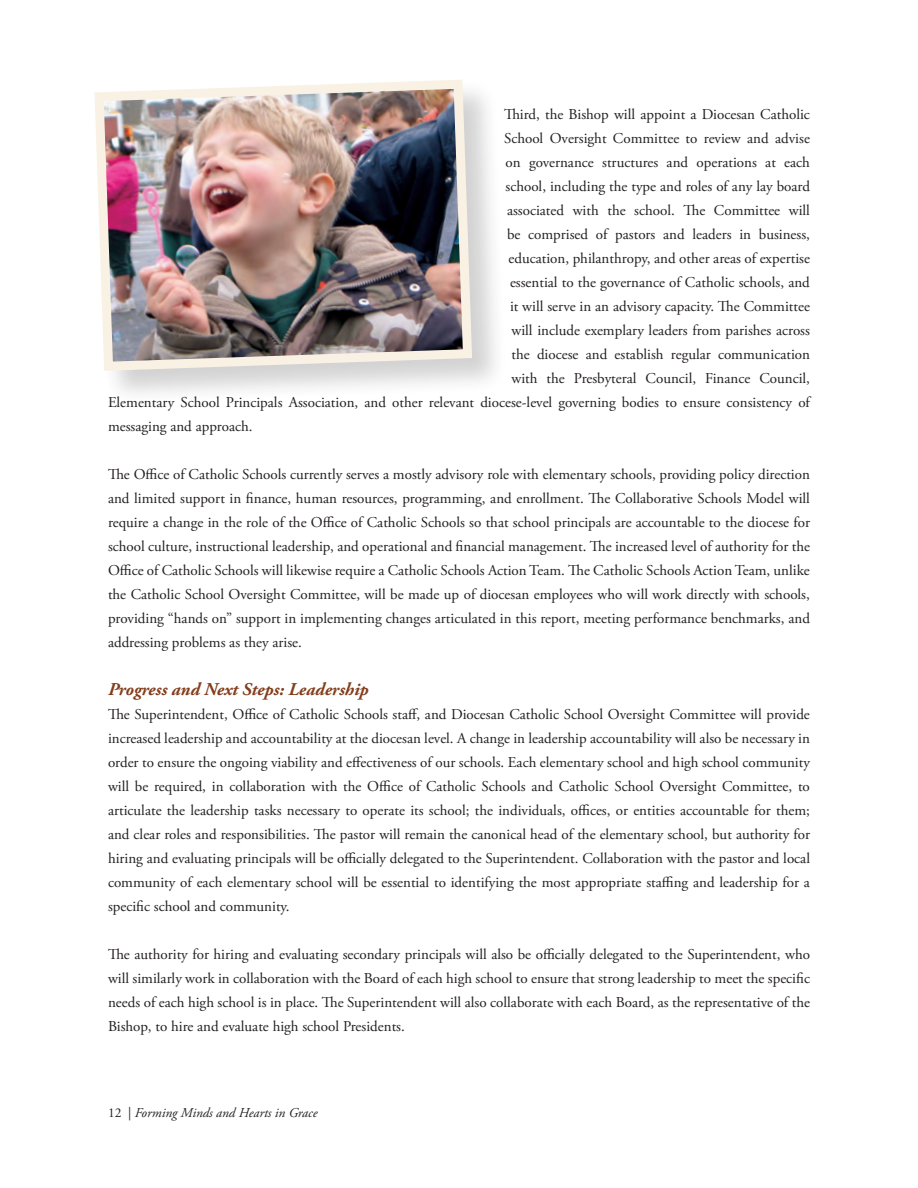
<style>
.page{position:relative;width:918px;height:1188px;background:#fff}
.page>*{position:absolute;margin:0;border:0;box-sizing:border-box;transform-origin:0 0}
.t1{font:italic 700 18px "Adobe Garamond Pro";color:#833d1b}
.t2{font:15px/24px "Adobe Garamond Pro";color:#231f20;text-align:justify}
.t3{font:italic 13.5px "Adobe Garamond Pro";color:#231f20}
.s1{font-style:normal}
</style>
<div class="page">
<div style="left:94px;top:79px;width:413px;height:327px;background:#231f20;opacity:.2"></div>
<img style="left:94px;top:79px;width:383px;height:297px">
<p class="t2" style="left:504px;top:103px;width:307px">Third, the Bishop will appoint a Diocesan Catholic</p>
<p class="t2" style="left:504px;top:127px;width:307px">School Oversight Committee to review and advise</p>
<p class="t2" style="left:506px;top:151px;width:306px">on governance structures and operations at each</p>
<p class="t2" style="left:506px;top:175px;width:306px">school, including the type and roles of any lay board</p>
<p class="t2" style="left:507px;top:199px;width:305px">associated with the school. The Committee will</p>
<p class="t2" style="left:507px;top:223px;width:304px">be comprised of pastors and leaders in business,</p>
<p class="t2" style="left:508px;top:247px;width:303px">education, philanthropy, and other areas of expertise</p>
<p class="t2" style="left:510px;top:271px;width:301px">essential to the governance of Catholic schools, and</p>
<p class="t2" style="left:510px;top:295px;width:302px">it will serve in an advisory capacity. The Committee</p>
<p class="t2" style="left:512px;top:319px;width:300px">will include exemplary leaders from parishes across</p>
<p class="t2" style="left:512px;top:343px;width:300px">the diocese and establish regular communication</p>
<p class="t2" style="left:512px;top:367px;width:300px">with the Presbyteral Council, Finance Council,</p>
<p class="t2" style="left:108px;top:391px;width:704px">Elementary School Principals Association, and other relevant diocese-level governing bodies to ensure consistency of</p>
<p class="t2" style="left:108px;top:415px;width:146px">messaging and approach.</p>
<p class="t2" style="left:108px;top:463px;width:704px">The Office of Catholic Schools currently serves a mostly advisory role with elementary schools, providing policy direction and limited support in finance, human resources, programming, and enrollment. The Collaborative Schools Model will require a change in the role of the Office of Catholic Schools so that school principals are accountable to the diocese for school culture, instructional leadership, and operational and financial management. The increased level of authority for the Office of Catholic Schools will likewise require a Catholic Schools Action Team. The Catholic Schools Action Team, unlike the Catholic School Oversight Committee, will be made up of diocesan employees who will work directly with schools, providing “hands on” support in implementing changes articulated in this report, meeting performance benchmarks, and addressing problems as they arise.</p>
<p class="t1" style="left:108px;top:679px;width:262px">Progress and Next Steps: Leadership</p>
<p class="t2" style="left:108px;top:703px;width:704px">The Superintendent, Office of Catholic Schools staff, and Diocesan Catholic School Oversight Committee will provide increased leadership and accountability at the diocesan level. A change in leadership accountability will also be necessary in order to ensure the ongoing viability and effectiveness of our schools. Each elementary school and high school community will be required, in collaboration with the Office of Catholic Schools and Catholic School Oversight Committee, to articulate the leadership tasks necessary to operate its school; the individuals, offices, or entities accountable for them; and clear roles and responsibilities. The pastor will remain the canonical head of the elementary school, but authority for hiring and evaluating principals will be officially delegated to the Superintendent. Collaboration with the pastor and local community of each elementary school will be essential to identifying the most appropriate staffing and leadership for a specific school and community.</p>
<p class="t2" style="left:108px;top:943px;width:704px">The authority for hiring and evaluating secondary principals will also be officially delegated to the Superintendent, who will similarly work in collaboration with the Board of each high school to ensure that strong leadership to meet the specific needs of each high school is in place. The Superintendent will also collaborate with each Board, as the representative of the Bishop, to hire and evaluate high school Presidents.</p>
<p class="t3" style="left:108px;top:1104px;width:211px"><span class="s1">12 |</span> Forming Minds and Hearts in Grace</p>
</div>
